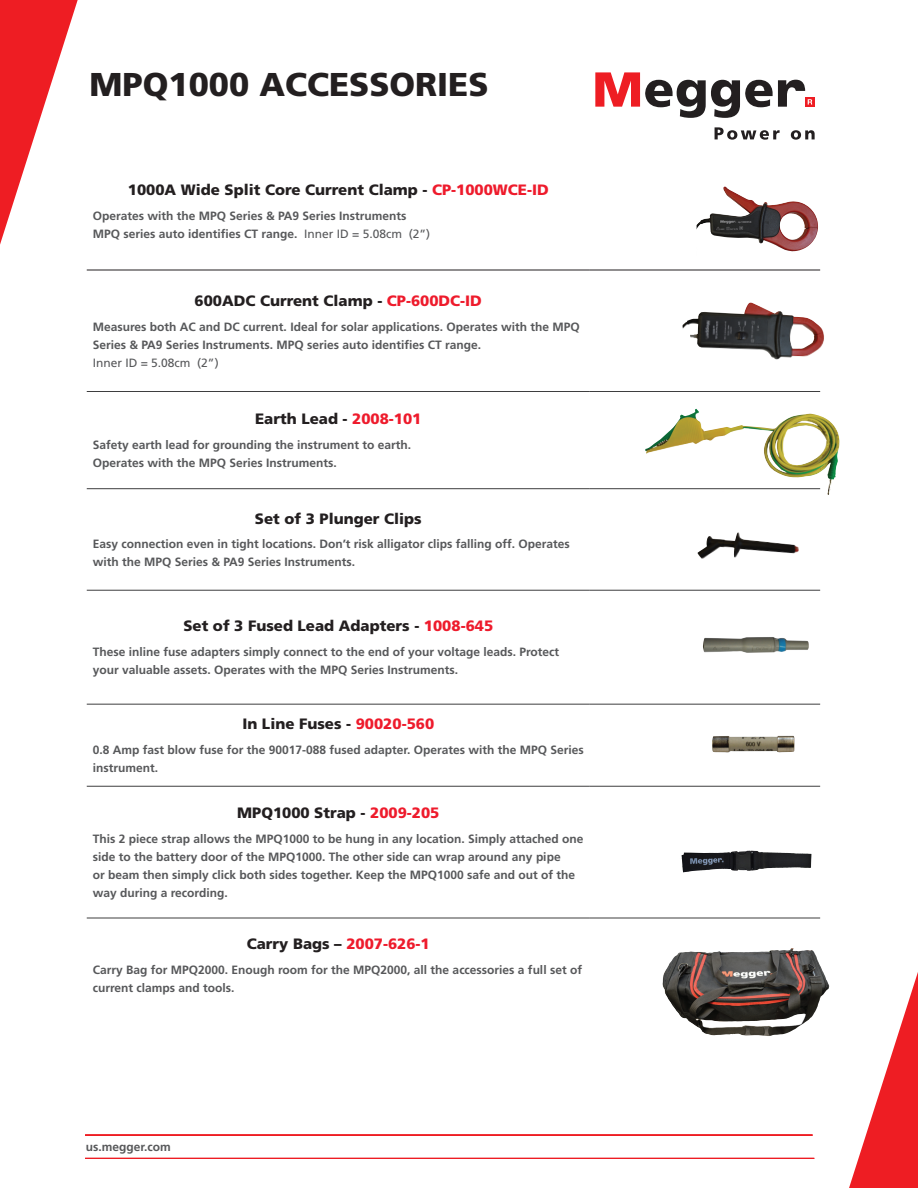
<style>
.page{position:relative;width:918px;height:1188px;background:#fff}
.page>*{position:absolute;margin:0;border:0;box-sizing:border-box;transform-origin:0 0}
.t1{font:900 33px "Frutiger LT Std";color:#231f20}
.t2{font:900 15px "Frutiger LT Std";color:#231f20}
.t3{font:700 12px/18px "Frutiger LT Std";color:#57585a}
.t4{font:12px "Frutiger LT Std";color:#57585a}
.s1{color:#ee1b2c}
.s2{font-weight:400}
</style>
<div class="page">
<svg style="left:812px;top:98px;width:2px;height:9px"></svg>
<svg style="left:595px;top:72px;width:217px;height:46px"></svg>
<svg style="left:715px;top:127px;width:65px;height:13px"></svg>
<svg style="left:791px;top:130px;width:24px;height:10px"></svg>
<hr style="left:87px;top:786px;width:503px;height:1px;background:#3e3e3f">
<hr style="left:590px;top:786px;width:230px;height:1px;background:#3e3e3f">
<hr style="left:87px;top:270px;width:503px;height:1px;background:#231f20">
<hr style="left:590px;top:270px;width:230px;height:1px;background:#231f20">
<hr style="left:87px;top:391px;width:503px;height:1px;background:#3e3e3f">
<hr style="left:590px;top:391px;width:230px;height:1px;background:#3e3e3f">
<hr style="left:87px;top:488px;width:503px;height:1px;background:#3e3e3f">
<hr style="left:590px;top:488px;width:230px;height:1px;background:#3e3e3f">
<hr style="left:87px;top:590px;width:503px;height:1px;background:#3e3e3f">
<hr style="left:590px;top:590px;width:230px;height:1px;background:#3e3e3f">
<hr style="left:87px;top:704px;width:503px;height:1px;background:#3e3e3f">
<hr style="left:590px;top:704px;width:230px;height:1px;background:#3e3e3f">
<hr style="left:87px;top:918px;width:503px;height:1px;background:#3e3e3f">
<hr style="left:590px;top:918px;width:230px;height:1px;background:#3e3e3f">
<img style="left:662px;top:948px;width:129px;height:87px">
<img style="left:712px;top:736px;width:83px;height:16px">
<img style="left:697px;top:532px;width:102px;height:27px">
<img style="left:703px;top:637px;width:106px;height:16px">
<img style="left:682px;top:850px;width:69px;height:23px">
<img style="left:697px;top:187px;width:121px;height:64px">
<img style="left:682px;top:303px;width:142px;height:57px">
<img style="left:645px;top:409px;width:195px;height:86px">
<svg style="left:0;top:0;width:78px;height:245px"></svg>
<svg style="left:849px;top:972px;width:69px;height:216px"></svg>
<hr style="left:85px;top:1158px;width:729px;height:1px;background:#ee1d23">
<hr style="left:85px;top:1135px;width:728px;height:1px;background:#ee1d23">
<h1 class="t1" style="left:90px;top:64px;width:400px">MPQ1000 ACCESSORIES</h1>
<p class="t2" style="left:128px;top:181px;width:422px">1000A Wide Split Core Current Clamp - <span class="s1">CP-1000WCE-ID</span></p>
<p class="t3" style="left:93px;top:206px;width:339px">Operates with the MPQ Series &amp; PA9 Series Instruments<br>MPQ series auto identifies CT range. <span class="s2">Inner ID = 5.08cm (2”)</span></p>
<p class="t2" style="left:195px;top:292px;width:289px">600ADC Current Clamp - <span class="s1">CP-600DC-ID</span></p>
<p class="t3" style="left:93px;top:318px;width:488px">Measures both AC and DC current. Ideal for solar applications. Operates with the MPQ<br>Series &amp; PA9 Series Instruments. MPQ series auto identifies CT range.</p>
<p class="t4" style="left:93px;top:356px;width:127px">Inner ID = 5.08cm (2”)</p>
<p class="t2" style="left:255px;top:410px;width:168px">Earth Lead - <span class="s1">2008-101</span></p>
<p class="t3" style="left:93px;top:436px;width:320px">Safety earth lead for grounding the instrument to earth.<br>Operates with the MPQ Series Instruments.</p>
<p class="t2" style="left:255px;top:509px;width:168px">Set of 3 Plunger Clips</p>
<p class="t3" style="left:93px;top:535px;width:478px">Easy connection even in tight locations. Don’t risk alligator clips falling off. Operates with the MPQ Series &amp; PA9 Series Instruments.</p>
<p class="t2" style="left:183px;top:617px;width:311px">Set of 3 Fused Lead Adapters - <span class="s1">1008-645</span></p>
<p class="t3" style="left:93px;top:643px;width:468px">These inline fuse adapters simply connect to the end of your voltage leads. Protect your valuable assets. Operates with the MPQ Series Instruments.</p>
<p class="t2" style="left:242px;top:715px;width:193px">In Line Fuses - <span class="s1">90020-560</span></p>
<p class="t3" style="left:93px;top:741px;width:493px">0.8 Amp fast blow fuse for the 90017-088 fused adapter. Operates with the MPQ Series instrument.</p>
<p class="t2" style="left:237px;top:804px;width:204px">MPQ1000 Strap - <span class="s1">2009-205</span></p>
<p class="t3" style="left:93px;top:830px;width:492px">This 2 piece strap allows the MPQ1000 to be hung in any location. Simply attached one side to the battery door of the MPQ1000. The other side can wrap around any pipe<br>or beam then simply click both sides together. Keep the MPQ1000 safe and out of the way during a recording.</p>
<p class="t2" style="left:247px;top:935px;width:185px">Carry Bags – <span class="s1">2007-626-1</span></p>
<p class="t3" style="left:93px;top:961px;width:491px">Carry Bag for MPQ2000. Enough room for the MPQ2000, all the accessories a full set of current clamps and tools.</p>
<p class="t3" style="left:86px;top:1137px;width:86px">us.megger.com</p>
</div>
